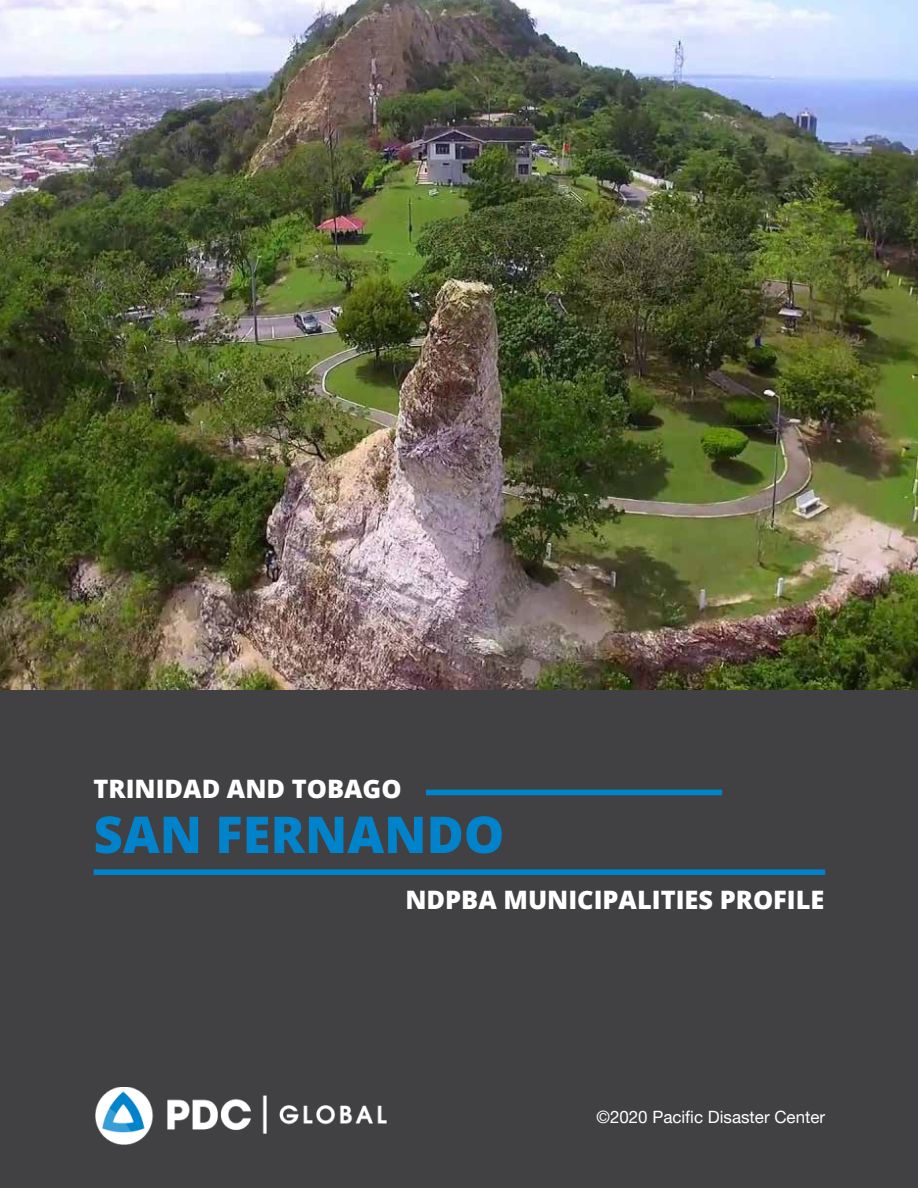
<style>
.page{position:relative;width:918px;height:1188px;background:#fff}
.page>*{position:absolute;margin:0;border:0;box-sizing:border-box;transform-origin:0 0}
.t1{font:800 50.85px "Open Sans";color:#0083ca}
.t2{font:800 25.35px "Open Sans";color:#fff}
.t3{font:16.95px "Helvetica Neue LT Pro";color:#fff}
</style>
<div class="page">
<div style="left:0;top:690px;width:918px;height:498px;background:#414042"></div>
<div style="left:426px;top:790px;width:296px;height:5px;background:#0083ca"></div>
<div style="left:94px;top:869px;width:731px;height:6px;background:#0083ca"></div>
<img style="left:0;top:0;width:918px;height:690px">
<img style="left:96px;top:1087px;width:290px;height:57px">
<p class="t2" style="left:94px;top:778px;width:310px">TRINIDAD AND TOBAGO</p>
<h1 class="t1" style="left:94px;top:814px;width:412px">SAN FERNANDO</h1>
<p class="t2" style="left:405px;top:890px;width:421px">NDPBA MUNICIPALITIES PROFILE</p>
<p class="t3" style="left:596px;top:1107px;width:230px">©2020 Pacific Disaster Center</p>
</div>
